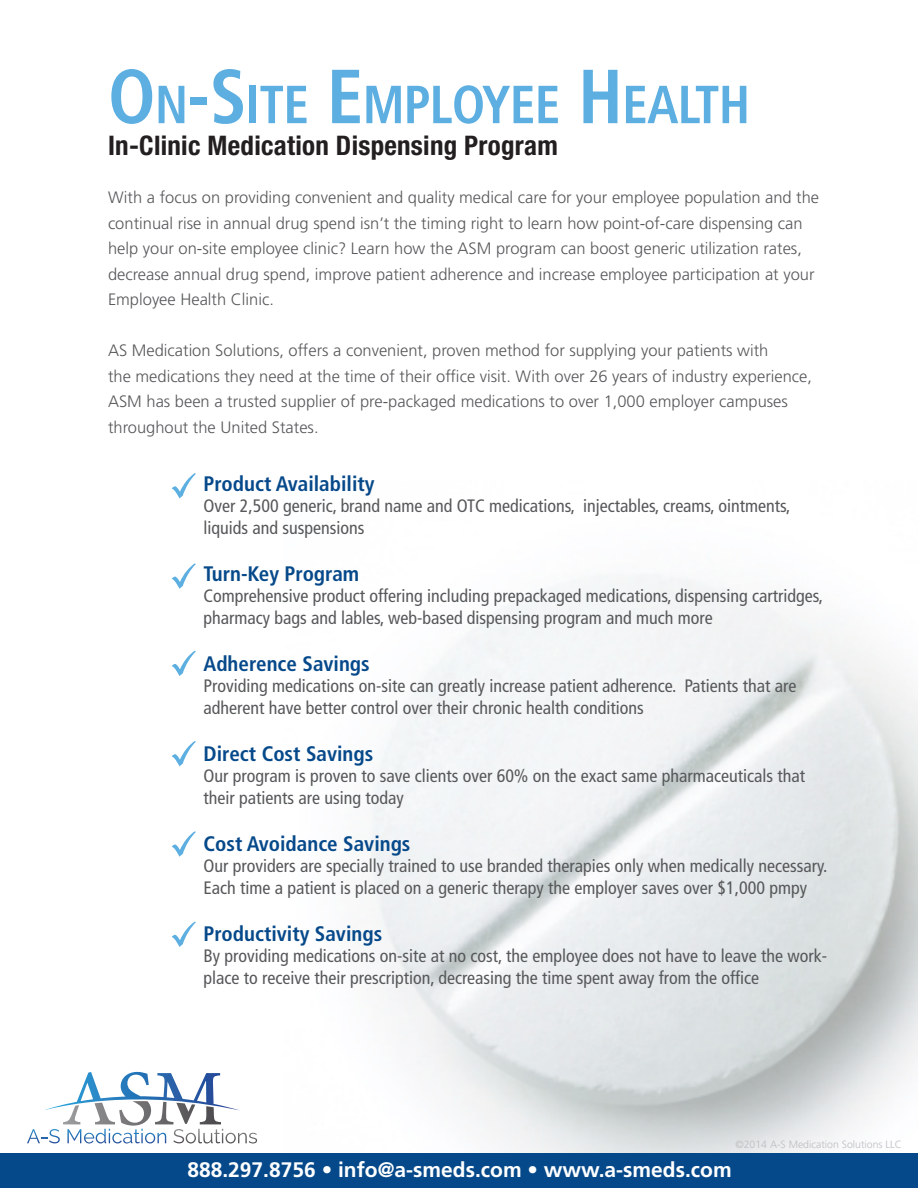
<style>
.page{position:relative;width:918px;height:1188px;background:#fff}
.page>*{position:absolute;margin:0;border:0;box-sizing:border-box;transform-origin:0 0}
.t1{font:700 condensed 53.55px "Frutiger LT Std";letter-spacing:-.015em;color:#5dafe1;scale:.96 1}
.t2{font:700 condensed 27px "Helvetica Neue LT Std";letter-spacing:.01em;color:#231f20}
.t3{font:700 condensed 21px "Frutiger LT Std";color:#06498a}
.t4{font:700 21px "Frutiger LT Std";color:#fff}
.t5{font:condensed 18px/21.6px "Frutiger LT Std";color:#57585a}
.t6{font:300 16.5px/25.5px "Frutiger LT Std";color:#57585a}
.t7{font:300 10.5px "Frutiger LT Std";color:#bcbdc0}
.s1{font-size:76.5px}
</style>
<div class="page">
<img style="left:284px;top:574px;width:634px;height:580px">
<svg style="left:27px;top:1072px;width:230px;height:71px"></svg>
<div style="left:0;top:1154px;width:918px;height:34px;background:#06498a"></div>
<svg style="left:172px;top:741px;width:24px;height:25px"></svg>
<svg style="left:172px;top:831px;width:24px;height:26px"></svg>
<svg style="left:172px;top:922px;width:24px;height:25px"></svg>
<svg style="left:172px;top:651px;width:24px;height:25px"></svg>
<svg style="left:172px;top:563px;width:24px;height:26px"></svg>
<svg style="left:172px;top:473px;width:24px;height:26px"></svg>
<p class="t1" style="left:108px;top:73px;width:663px"><span class="s1">O</span>N<span class="s1">-S</span>ITE <span class="s1">E</span> MPLOYEE <span class="s1">H</span>EALTH</p>
<p class="t2" style="left:108px;top:129px;width:451px">In-Clinic Medication Dispensing Program</p>
<p class="t6" style="left:108px;top:185px;width:713px">With a focus on providing convenient and quality medical care for your employee population and the continual rise in annual drug spend isn’t the timing right to learn how point-of-care dispensing can help your on-site employee clinic? Learn how the ASM program can boost generic utilization rates, decrease annual drug spend, improve patient adherence and increase employee participation at your Employee Health Clinic.</p>
<p class="t6" style="left:108px;top:338px;width:662px">AS Medication Solutions, offers a convenient, proven method for supplying your patients with</p>
<p class="t6" style="left:108px;top:364px;width:706px">the medications they need at the time of their office visit. With over 26 years of industry experience,</p>
<p class="t6" style="left:108px;top:389px;width:681px">ASM has been a trusted supplier of pre-packaged medications to over 1,000 employer campuses throughout the United States.</p>
<p class="t3" style="left:204px;top:471px;width:173px">Product Availability</p>
<p class="t5" style="left:204px;top:495px;width:589px">Over 2,500 generic, brand name and OTC medications, injectables, creams, ointments, liquids and suspensions</p>
<p class="t3" style="left:204px;top:561px;width:157px">Turn-Key Program</p>
<p class="t5" style="left:204px;top:585px;width:621px">Comprehensive product offering including prepackaged medications, dispensing cartridges, pharmacy bags and lables, web-based dispensing program and much more</p>
<p class="t3" style="left:204px;top:651px;width:168px">Adherence Savings</p>
<p class="t5" style="left:204px;top:675px;width:594px">Providing medications on-site can greatly increase patient adherence. Patients that are adherent have better control over their chronic health conditions</p>
<p class="t3" style="left:204px;top:741px;width:171px">Direct Cost Savings</p>
<p class="t5" style="left:204px;top:765px;width:603px">Our program is proven to save clients over 60% on the exact same pharmaceuticals that their patients are using today</p>
<p class="t3" style="left:204px;top:831px;width:208px">Cost Avoidance Savings</p>
<p class="t5" style="left:204px;top:855px;width:625px">Our providers are specially trained to use branded therapies only when medically necessary.<br>Each time a patient is placed on a generic therapy the employer saves over $1,000 pmpy</p>
<p class="t3" style="left:204px;top:921px;width:180px">Productivity Savings</p>
<p class="t5" style="left:204px;top:945px;width:625px">By providing medications on-site at no cost, the employee does not have to leave the work&shy;place to receive their prescription, decreasing the time spent away from the office</p>
<p class="t7" style="left:735px;top:1138px;width:168px">©2014 A-S Medication Solutions LLC</p>
<p class="t4" style="left:187px;top:1158px;width:546px">888.297.8756 • info@a-smeds.com • www.a-smeds.com</p>
</div>
